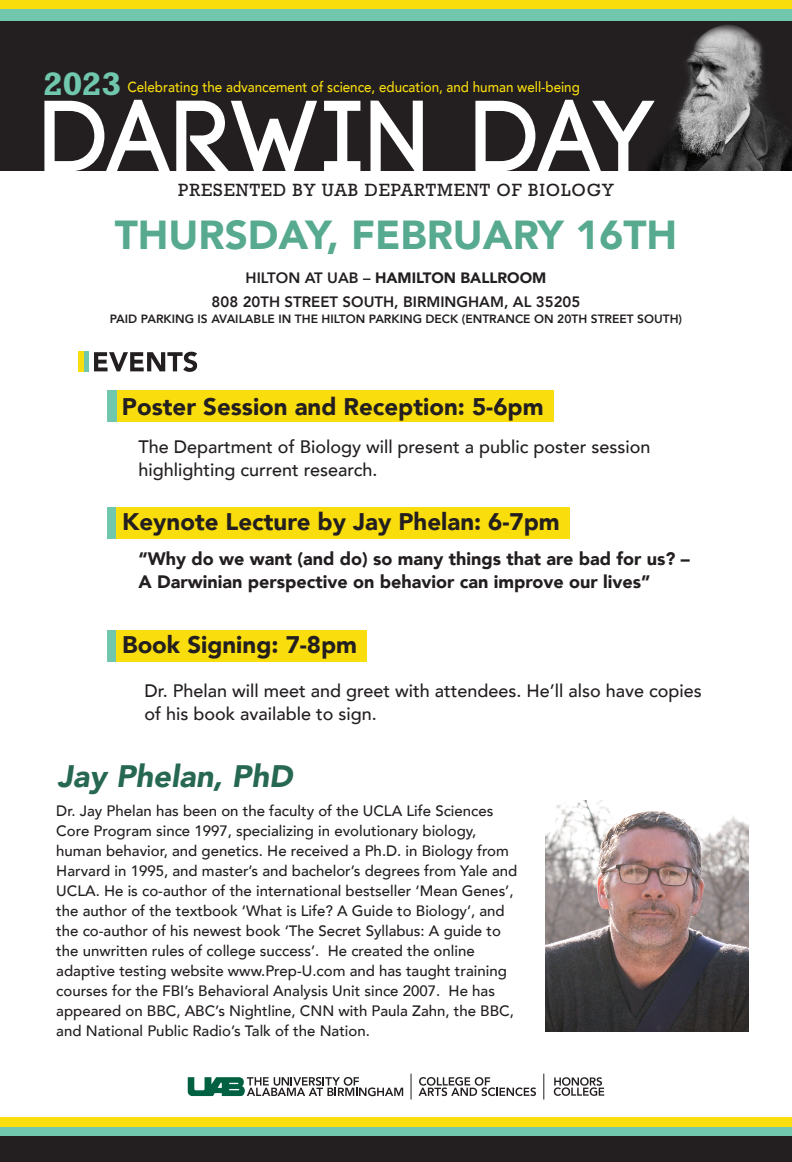
<style>
.page{position:relative;width:792px;height:1162px;background:#fff}
.page>*{position:absolute;margin:0;border:0;box-sizing:border-box;transform-origin:0 0}
.t1{font:900 40.4px "Avenir";color:#57aa8f}
.t2{font:700 32.9px "Rockwell Std";color:#70c7ae;scale:1.11 1}
.t3{font:italic 900 31px "Avenir";color:#276853}
.t4{font:900 24px "Avenir";color:#231f20}
.t5{font:500 18px/23px "Avenir";color:#231f20}
.t6{font:900 18px/23px "Avenir";color:#231f20}
.t7{font:18px "Rockwell Std";letter-spacing:.05em;color:#231f20}
.t8{font:500 15px/20px "Avenir";color:#231f20}
.t9{font:800 15px/24px "Avenir";color:#231f20;text-align:center}
.t10{font:500 14.5px "Avenir";color:#fadd0c;scale:.92 1}
.t11{font:800 12px "Avenir";color:#231f20}
.s1{font-weight:900}
</style>
<div class="page">
<div style="left:0;top:1134px;width:792px;height:27px;background:#231f20"></div>
<div style="left:0;top:20px;width:792px;height:152px;background:#231f20"></div>
<img style="left:655px;top:24px;width:137px;height:147px">
<div style="left:0;top:171px;width:792px;height:36px;background:#fff"></div>
<div style="left:0;top:9px;width:792px;height:12px;background:#70c7ae"></div>
<div style="left:0;top:0;width:792px;height:9px;background:#fadd0c"></div>
<svg style="left:44px;top:100px;width:126px;height:71px"></svg>
<svg style="left:176px;top:101px;width:141px;height:70px"></svg>
<svg style="left:324px;top:101px;width:36px;height:70px"></svg>
<svg style="left:371px;top:100px;width:52px;height:71px"></svg>
<svg style="left:475px;top:100px;width:180px;height:71px"></svg>
<div style="left:0;top:1125px;width:792px;height:10px;background:#70c7ae"></div>
<div style="left:0;top:1116px;width:792px;height:9px;background:#fadd0c"></div>
<div style="left:84px;top:351px;width:5px;height:21px;background:#70c7ae"></div>
<div style="left:78px;top:351px;width:6px;height:21px;background:#fadd0c"></div>
<svg style="left:94px;top:351px;width:103px;height:21px"></svg>
<div style="left:117px;top:390px;width:437px;height:32px;background:#fadd0c"></div>
<div style="left:107px;top:390px;width:10px;height:32px;background:#70c7ae"></div>
<div style="left:116px;top:507px;width:454px;height:31px;background:#fadd0c"></div>
<div style="left:107px;top:507px;width:9px;height:31px;background:#70c7ae"></div>
<div style="left:116px;top:630px;width:251px;height:31px;background:#fadd0c"></div>
<div style="left:107px;top:630px;width:9px;height:31px;background:#70c7ae"></div>
<svg style="left:419px;top:1077px;width:117px;height:18px"></svg>
<svg style="left:554px;top:1077px;width:50px;height:18px"></svg>
<svg style="left:188px;top:1077px;width:215px;height:18px"></svg>
<svg style="left:411px;top:1073px;width:1px;height:26px"></svg>
<svg style="left:543px;top:1073px;width:1px;height:26px"></svg>
<img style="left:546px;top:800px;width:202px;height:231px">
<h2 class="t2" style="left:43px;top:65px;width:72px">2023</h2>
<p class="t10" style="left:127px;top:74px;width:493px">Celebrating the advancement of science, education, and human well-being</p>
<p class="t7" style="left:178px;top:180px;width:437px">PRESENTED BY UAB DEPARTMENT OF BIOLOGY</p>
<h1 class="t1" style="left:115px;top:200px;width:564px">THURSDAY, FEBRUARY 16TH</h1>
<p class="t9" style="left:212px;top:265px;width:370px">HILTON AT UAB – <span class="s1">HAMILTON BALLROOM<br></span>808 20TH STREET SOUTH, BIRMINGHAM, AL 35205</p>
<p class="t11" style="left:110px;top:309px;width:574px">PAID PARKING IS AVAILABLE IN THE HILTON PARKING DECK (ENTRANCE ON 20TH STREET SOUTH)</p>
<h3 class="t4" style="left:122px;top:386px;width:423px">Poster Session and Reception: 5-6pm</h3>
<p class="t5" style="left:139px;top:434px;width:513px">The Department of Biology will present a public poster session highlighting current research.</p>
<h3 class="t4" style="left:122px;top:500px;width:439px">Keynote Lecture by Jay Phelan: 6-7pm</h3>
<p class="t6" style="left:139px;top:547px;width:553px">“Why do we want (and do) so many things that are bad for us? –<br>A Darwinian perspective on behavior can improve our lives”</p>
<h3 class="t4" style="left:122px;top:623px;width:237px">Book Signing: 7-8pm</h3>
<p class="t5" style="left:144px;top:678px;width:559px">Dr. Phelan will meet and greet with attendees. He’ll also have copies of his book available to sign.</p>
<h3 class="t3" style="left:57px;top:750px;width:237px">Jay Phelan, PhD</h3>
<p class="t8" style="left:56px;top:799px;width:463px">Dr. Jay Phelan has been on the faculty of the UCLA Life Sciences Core Program since 1997, specializing in evolutionary biology, human behavior, and genetics. He received a Ph.D. in Biology from Harvard in 1995, and master’s and bachelor’s degrees from Yale and UCLA. He is co-author of the international bestseller ‘Mean Genes’, the author of the textbook ‘What is Life? A Guide to Biology’, and the co-author of his newest book ‘The Secret Syllabus: A guide to the unwritten rules of college success’. He created the online adaptive testing website www.Prep-U.com and has taught training courses for the FBI’s Behavioral Analysis Unit since 2007. He has appeared on BBC, ABC’s Nightline, CNN with Paula Zahn, the BBC, and National Public Radio’s Talk of the Nation.</p>
</div>
